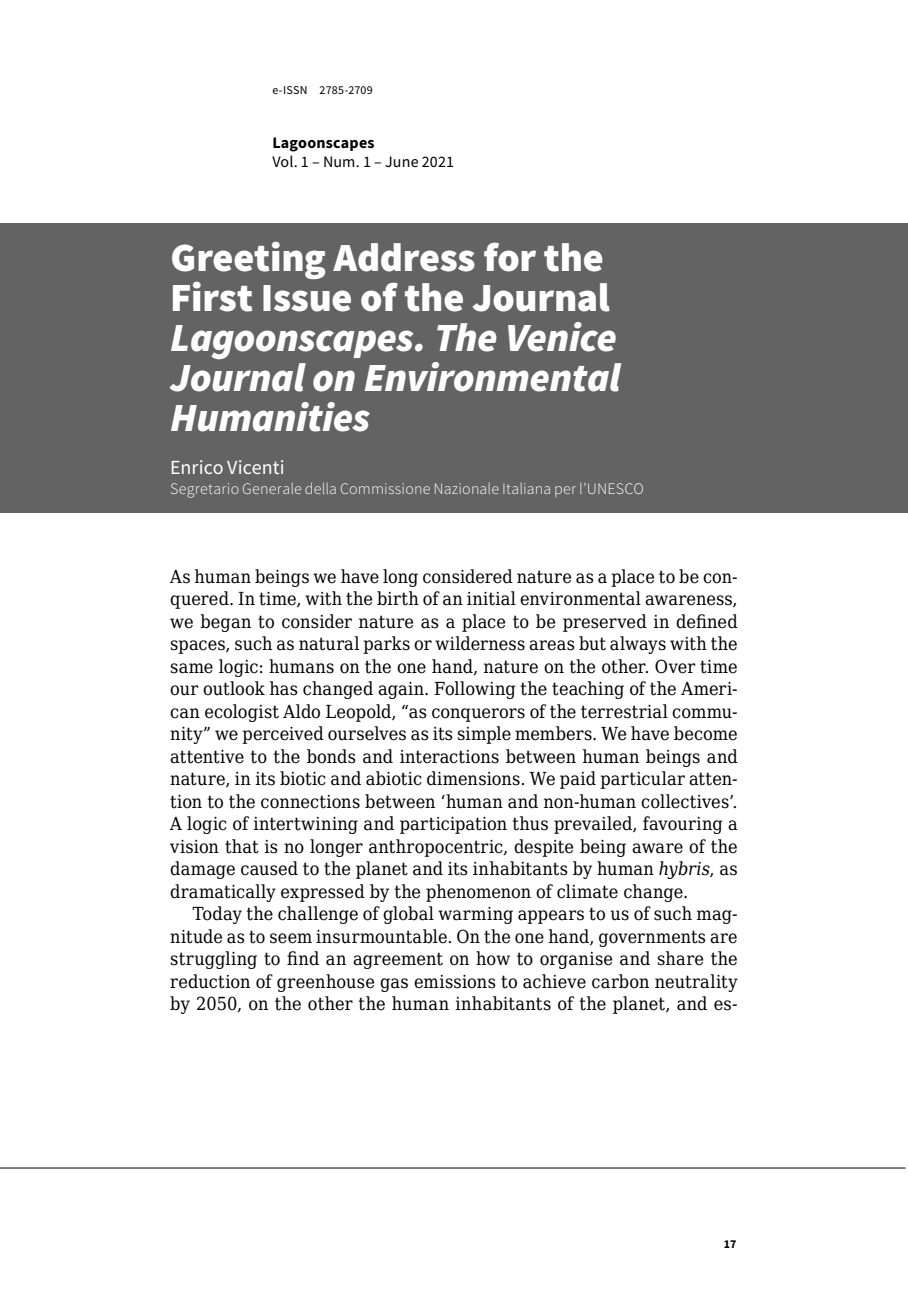
<style>
.page{position:relative;width:908px;height:1304px;background:#fff}
.page>*{position:absolute;margin:0;border:0;box-sizing:border-box;transform-origin:0 0}
.t1{font:italic 900 40px/40px "Source Sans Pro";letter-spacing:-.01em;color:#fff;text-align:justify}
.t2{font:900 40px/40px "Source Sans Pro";letter-spacing:-.005em;color:#fff}
.t3{font:20px "Source Sans Pro";color:#fff}
.t4{font:18px/22.4px "DejaVu Serif Condensed";letter-spacing:.005em;color:#000;text-align:justify}
.t5{font:300 16px "Source Sans Pro";letter-spacing:.01em;color:#fff}
.t6{font:16px "Source Sans Pro";letter-spacing:.01em;color:#000}
.t7{font:700 16px "Source Sans Pro";letter-spacing:.015em;color:#000}
.t8{font:12px "Source Sans Pro";letter-spacing:.01em;color:#000}
.t9{font:700 12px "Source Sans Pro";color:#000}
.s1{font-style:italic}
</style>
<div class="page">
<hr style="left:0;top:1168px;width:905px;height:1px;background:#000">
<div style="left:0;top:223px;width:907px;height:290px;background:#646363"></div>
<p class="t8" style="left:272px;top:82px;width:102px">e-ISSN 2785-2709</p>
<p class="t7" style="left:272px;top:131px;width:104px">Lagoonscapes</p>
<p class="t6" style="left:272px;top:151px;width:183px">Vol. 1 – Num. 1 – June 2021</p>
<h1 class="t2" style="left:170px;top:237px;width:441px">Greeting Address for the<br>First Issue of the Journal</h1>
<h1 class="t1" style="left:170px;top:317px;width:451px">Lagoonscapes. The Venice Journal on Environmental Humanities</h1>
<p class="t3" style="left:170px;top:455px;width:116px">Enrico Vicenti</p>
<p class="t5" style="left:170px;top:479px;width:475px">Segretario Generale della Commissione Nazionale Italiana per l’UNESCO</p>
<p class="t4" style="left:170px;top:565px;width:568px">As human beings we have long considered nature as a place to be con&shy;quered. In time, with the birth of an initial environmental awareness, we began to consider nature as a place to be preserved in defined spaces, such as natural parks or wilderness areas but always with the same logic: humans on the one hand, nature on the other. Over time our outlook has changed again. Following the teaching of the Ameri&shy;can ecologist Aldo Leopold, “as conquerors of the terrestrial commu&shy;nity” we perceived ourselves as its simple members. We have become attentive to the bonds and interactions between human beings and nature, in its biotic and abiotic dimensions. We paid particular atten&shy;tion to the connections between ‘human and non-human collectives’.<br>A logic of intertwining and participation thus prevailed, favouring a vision that is no longer anthropocentric, despite being aware of the damage caused to the planet and its inhabitants by human <span class="s1">hybris</span>, as dramatically expressed by the phenomenon of climate change.</p>
<p class="t4" style="left:170px;top:902px;width:568px;text-indent:23px">Today the challenge of global warming appears to us of such mag&shy;nitude as to seem insurmountable. On the one hand, governments are struggling to find an agreement on how to organise and share the reduction of greenhouse gas emissions to achieve carbon neutrality by 2050, on the other the human inhabitants of the planet, and es-</p>
<p class="t9" style="left:723px;top:1236px;width:14px">17</p>
</div>
